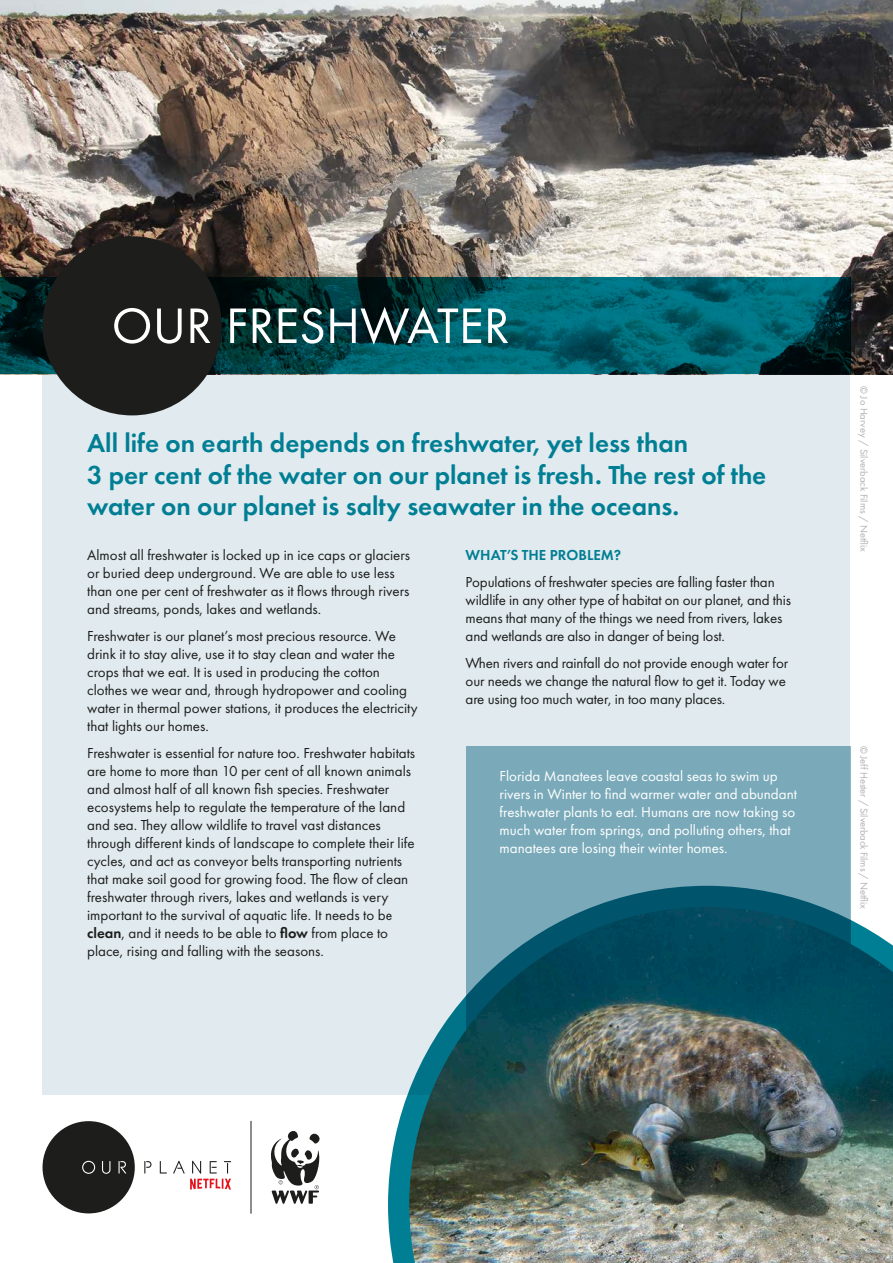
<style>
.page{position:relative;width:893px;height:1263px;background:#fff}
.page>*{position:absolute;margin:0;border:0;box-sizing:border-box;transform-origin:0 0}
.t1{font:51.75px "Futura PT";color:#fff}
.t2{font:600 27px/31.5px "Futura PT";color:#007e93}
.t3{font:15px/18px "Futura PT";color:#1d1d1b}
.t4{font:15px/18px "Futura PT";color:#fff}
.t5{font:600 15px "Futura PT";color:#007e93}
.t6{font:10.5px "Futura PT";letter-spacing:-.005em;color:#b2b2b2}
.s1{font-weight:600}
</style>
<div class="page">
<img style="left:0;top:0;width:893px;height:374px">
<div style="left:43px;top:374px;width:807px;height:721px;background:#e0eaef"></div>
<svg style="left:0;top:277px;width:850px;height:97px;background:#004c55"></svg>
<div style="left:43px;top:236px;width:179px;height:179px;background:#1d1d1b;border-radius:50%"></div>
<div style="left:466px;top:746px;width:384px;height:314px;background:#7aaaba"></div>
<svg style="left:388px;top:886px;width:463px;height:377px"></svg>
<img style="left:409px;top:907px;width:484px;height:356px">
<hr style="left:251px;top:1121px;width:1px;height:93px;background:#1d1d1b">
<svg style="left:43px;top:1121px;width:92px;height:92px"></svg>
<div style="left:83px;top:1162px;width:11px;height:11px;background:#1d1d1b;border-radius:50%"></div>
<svg style="left:144px;top:1161px;width:8px;height:12px"></svg>
<svg style="left:210px;top:1161px;width:7px;height:12px"></svg>
<svg style="left:224px;top:1161px;width:7px;height:12px"></svg>
<svg style="left:160px;top:1161px;width:7px;height:12px"></svg>
<svg style="left:173px;top:1161px;width:12px;height:12px"></svg>
<svg style="left:192px;top:1161px;width:9px;height:12px"></svg>
<svg style="left:190px;top:1179px;width:41px;height:10px"></svg>
<svg style="left:271px;top:1131px;width:49px;height:73px"></svg>
<h1 class="t1" style="left:112px;top:295px;width:400px">OUR FRESHWATER</h1>
<h2 class="t2" style="left:87px;top:427px;width:681px">All life on earth depends on freshwater, yet less than<br>3 per cent of the water on our planet is fresh. The rest of the water on our planet is salty seawater in the oceans.</h2>
<p class="t3" style="left:87px;top:546px;width:324px">Almost all freshwater is locked up in ice caps or glaciers or buried deep underground. We are able to use less than one per cent of freshwater as it flows through rivers and streams, ponds, lakes and wetlands.</p>
<p class="t3" style="left:87px;top:627px;width:332px">Freshwater is our planet’s most precious resource. We drink it to stay alive, use it to stay clean and water the crops that we eat. It is used in producing the cotton clothes we wear and, through hydropower and cooling water in thermal power stations, it produces the electricity that lights our homes.</p>
<p class="t3" style="left:87px;top:744px;width:330px">Freshwater is essential for nature too. Freshwater habitats are home to more than 10 per cent of all known animals and almost half of all known fish species. Freshwater ecosystems help to regulate the temperature of the land and sea. They allow wildlife to travel vast distances through different kinds of landscape to complete their life cycles, and act as conveyor belts transporting nutrients that make soil good for growing food. The flow of clean freshwater through rivers, lakes and wetlands is very important to the survival of aquatic life. It needs to be <span class="s1">clean</span>, and it needs to be able to <span class="s1">flow</span> from place to place, rising and falling with the seasons.</p>
<p class="t5" style="left:466px;top:546px;width:157px">WHAT’S THE PROBLEM?</p>
<p class="t3" style="left:466px;top:573px;width:327px">Populations of freshwater species are falling faster than wildlife in any other type of habitat on our planet, and this means that many of the things we need from rivers, lakes and wetlands are also in danger of being lost.</p>
<p class="t3" style="left:466px;top:654px;width:324px">When rivers and rainfall do not provide enough water for our needs we change the natural flow to get it. Today we are using too much water, in too many places.</p>
<p class="t4" style="left:500px;top:766px;width:299px">Florida Manatees leave coastal seas to swim up rivers in Winter to find warmer water and abundant freshwater plants to eat. Humans are now taking so much water from springs, and polluting others, that manatees are losing their winter homes.</p>
<p class="t6" style="left:870px;top:386px;width:167px;rotate:90deg">© Jo Harvey / Silverback Films / Netflix</p>
<p class="t6" style="left:870px;top:746px;width:164px;rotate:90deg">© Jeff Hester / Silverback Films / Netflix</p>
</div>
